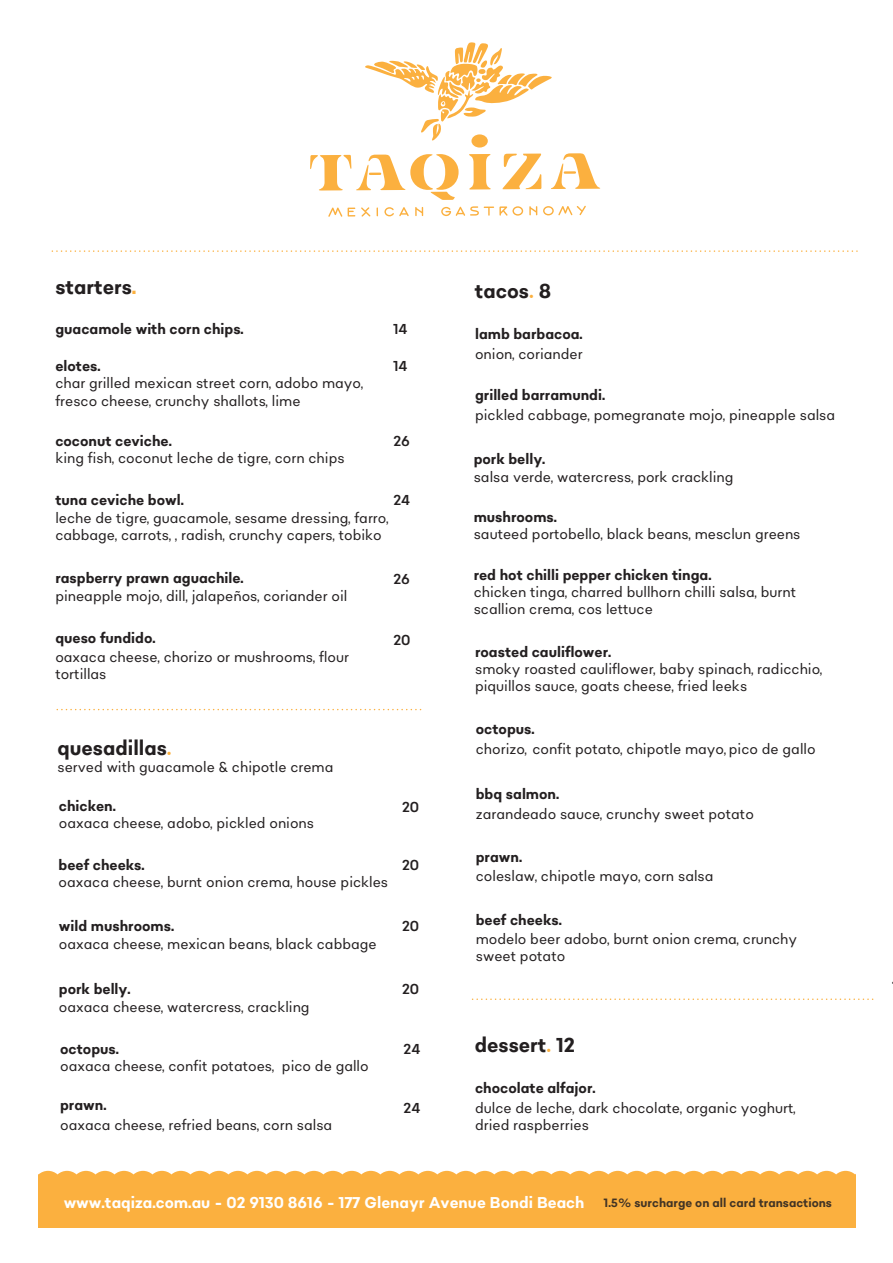
<style>
.page{position:relative;width:893px;height:1263px;background:#fff}
.page>*{position:absolute;margin:0;border:0;box-sizing:border-box;transform-origin:0 0}
.t1{font:700 20.1px "Sonny Gothic Condensed";color:#231f20}
.t2{font:700 15.6px "Sonny Gothic Condensed";color:#fff}
.t3{font:14.4px/17.2px "Sonny Gothic Condensed";color:#231f20}
.t4{font:700 14.4px "Sonny Gothic Condensed";color:#231f20}
.t5{font:14.4px "Sonny Gothic Condensed";color:#231f20}
.s1{font-size:21px;color:#fbb03f}
.s2{font-family:"Lato";font-size:21px;color:#fbb03f}
.s3{font-size:12px;color:#231f20}
</style>
<div class="page">
<svg style="left:57px;top:709px;width:364px;height:1px"></svg>
<svg style="left:365px;top:42px;width:187px;height:99px"></svg>
<svg style="left:469px;top:154px;width:22px;height:36px"></svg>
<svg style="left:310px;top:154px;width:149px;height:46px"></svg>
<svg style="left:551px;top:153px;width:49px;height:36px"></svg>
<div style="left:471px;top:134px;width:17px;height:14px;background:#fbb03f;border-radius:50%"></div>
<svg style="left:502px;top:153px;width:40px;height:36px"></svg>
<svg style="left:328px;top:207px;width:14px;height:10px"></svg>
<svg style="left:348px;top:208px;width:7px;height:9px"></svg>
<svg style="left:361px;top:207px;width:9px;height:10px"></svg>
<svg style="left:384px;top:207px;width:25px;height:9px"></svg>
<svg style="left:415px;top:207px;width:8px;height:9px"></svg>
<svg style="left:529px;top:206px;width:8px;height:9px"></svg>
<svg style="left:543px;top:206px;width:43px;height:9px"></svg>
<svg style="left:441px;top:206px;width:82px;height:10px"></svg>
<svg style="left:52px;top:250px;width:805px;height:2px"></svg>
<div style="left:39px;top:1171px;width:816px;height:56px;background:#fbb03f"></div>
<svg style="left:472px;top:998px;width:402px;height:2px"></svg>
<h1 class="t1" style="left:55px;top:274px;width:83px">starters<span class="s1">.</span></h1>
<p class="t4" style="left:55px;top:320px;width:190px">guacamole with corn chips.</p>
<p class="t4" style="left:55px;top:357px;width:47px">elotes.</p>
<p class="t3" style="left:55px;top:374px;width:309px">char grilled mexican street corn, adobo mayo, fresco cheese, crunchy shallots, lime</p>
<p class="t4" style="left:55px;top:432px;width:118px">coconut ceviche.</p>
<p class="t3" style="left:55px;top:449px;width:291px">king fish, coconut leche de tigre, corn chips</p>
<p class="t5" style="left:393px;top:320px;width:16px">14</p>
<p class="t5" style="left:393px;top:357px;width:16px">14</p>
<p class="t5" style="left:393px;top:432px;width:18px">26</p>
<p class="t4" style="left:55px;top:491px;width:130px">tuna ceviche bowl.</p>
<p class="t3" style="left:55px;top:509px;width:335px">leche de tigre, guacamole, sesame dressing, farro, cabbage, carrots, , radish, crunchy capers, tobiko</p>
<p class="t5" style="left:393px;top:491px;width:18px">24</p>
<p class="t4" style="left:55px;top:568px;width:190px">raspberry prawn aguachile.</p>
<p class="t3" style="left:55px;top:587px;width:294px">pineapple mojo, dill, jalapeños, coriander oil</p>
<p class="t5" style="left:393px;top:570px;width:18px">26</p>
<p class="t4" style="left:55px;top:629px;width:102px">queso fundido.</p>
<p class="t3" style="left:55px;top:648px;width:295px">oaxaca cheese, chorizo or mushrooms, flour tortillas</p>
<p class="t5" style="left:393px;top:630px;width:19px">20</p>
<h1 class="t1" style="left:57px;top:735px;width:116px">quesadillas<span class="s2">.</span></h1>
<p class="t3" style="left:57px;top:758px;width:277px">served with guacamole &amp; chipotle crema</p>
<p class="t4" style="left:59px;top:797px;width:59px">chicken.</p>
<p class="t3" style="left:59px;top:814px;width:257px">oaxaca cheese, adobo, pickled onions</p>
<p class="t5" style="left:402px;top:798px;width:19px">20</p>
<p class="t4" style="left:59px;top:855px;width:88px">beef cheeks.</p>
<p class="t3" style="left:59px;top:873px;width:331px">oaxaca cheese, burnt onion crema, house pickles</p>
<p class="t4" style="left:59px;top:917px;width:117px">wild mushrooms.</p>
<p class="t3" style="left:59px;top:935px;width:319px">oaxaca cheese, mexican beans, black cabbage</p>
<p class="t5" style="left:402px;top:855px;width:19px">20</p>
<p class="t5" style="left:402px;top:917px;width:19px">20</p>
<p class="t4" style="left:59px;top:980px;width:73px">pork belly.</p>
<p class="t3" style="left:59px;top:997px;width:252px">oaxaca cheese, watercress, crackling</p>
<p class="t5" style="left:402px;top:980px;width:19px">20</p>
<p class="t4" style="left:60px;top:1040px;width:60px">octopus.</p>
<p class="t3" style="left:60px;top:1057px;width:310px">oaxaca cheese, confit potatoes, pico de gallo</p>
<p class="t5" style="left:404px;top:1040px;width:18px">24</p>
<p class="t4" style="left:60px;top:1096px;width:48px">prawn.</p>
<p class="t3" style="left:60px;top:1116px;width:274px">oaxaca cheese, refried beans, corn salsa</p>
<p class="t5" style="left:404px;top:1099px;width:18px">24</p>
<h1 class="t1" style="left:475px;top:278px;width:78px">tacos<span class="s2">.</span> 8</h1>
<p class="t4" style="left:475px;top:325px;width:109px">lamb barbacoa.</p>
<p class="t3" style="left:475px;top:345px;width:109px">onion, coriander</p>
<p class="t4" style="left:475px;top:385px;width:132px">grilled barramundi.</p>
<p class="t3" style="left:475px;top:406px;width:362px">pickled cabbage, pomegranate mojo, pineapple salsa</p>
<p class="t4" style="left:474px;top:450px;width:73px">pork belly.</p>
<p class="t3" style="left:474px;top:468px;width:261px">salsa verde, watercress, pork crackling</p>
<p class="t4" style="left:474px;top:508px;width:85px">mushrooms.</p>
<p class="t3" style="left:474px;top:525px;width:328px">sauteed portobello, black beans, mesclun greens</p>
<p class="t4" style="left:474px;top:565px;width:239px">red hot chilli pepper chicken tinga.</p>
<p class="t3" style="left:474px;top:583px;width:324px">chicken tinga, charred bullhorn chilli salsa, burnt scallion crema, cos lettuce</p>
<p class="t4" style="left:475px;top:642px;width:138px">roasted cauliflower.</p>
<p class="t3" style="left:475px;top:660px;width:349px">smoky roasted cauliflower, baby spinach, radicchio, piquillos sauce, goats cheese, fried leeks</p>
<p class="t4" style="left:476px;top:720px;width:60px">octopus.</p>
<p class="t3" style="left:476px;top:740px;width:341px">chorizo, confit potato, chipotle mayo, pico de gallo</p>
<p class="t4" style="left:476px;top:785px;width:85px">bbq salmon.</p>
<p class="t3" style="left:476px;top:805px;width:280px">zarandeado sauce, crunchy sweet potato</p>
<p class="t4" style="left:476px;top:847px;width:48px">prawn.</p>
<p class="t3" style="left:476px;top:867px;width:239px">coleslaw, chipotle mayo, corn salsa</p>
<p class="t4" style="left:476px;top:910px;width:88px">beef cheeks.</p>
<p class="t3" style="left:476px;top:930px;width:323px">modelo beer adobo, burnt onion crema, crunchy sweet potato</p>
<h1 class="t1" style="left:475px;top:1032px;width:102px">dessert<span class="s2">.</span> 12</h1>
<p class="t4" style="left:475px;top:1079px;width:122px">chocolate alfajor.</p>
<p class="t3" style="left:475px;top:1099px;width:322px">dulce de leche, dark chocolate, organic yoghurt, dried raspberries</p>
<p class="t2" style="left:64px;top:1192px;width:770px">www.taqiza.com.au - 02 9130 8616 - 177 Glenayr Avenue Bondi Beach <span class="s3">1.5% surcharge on all card transactions</span></p>
</div>
